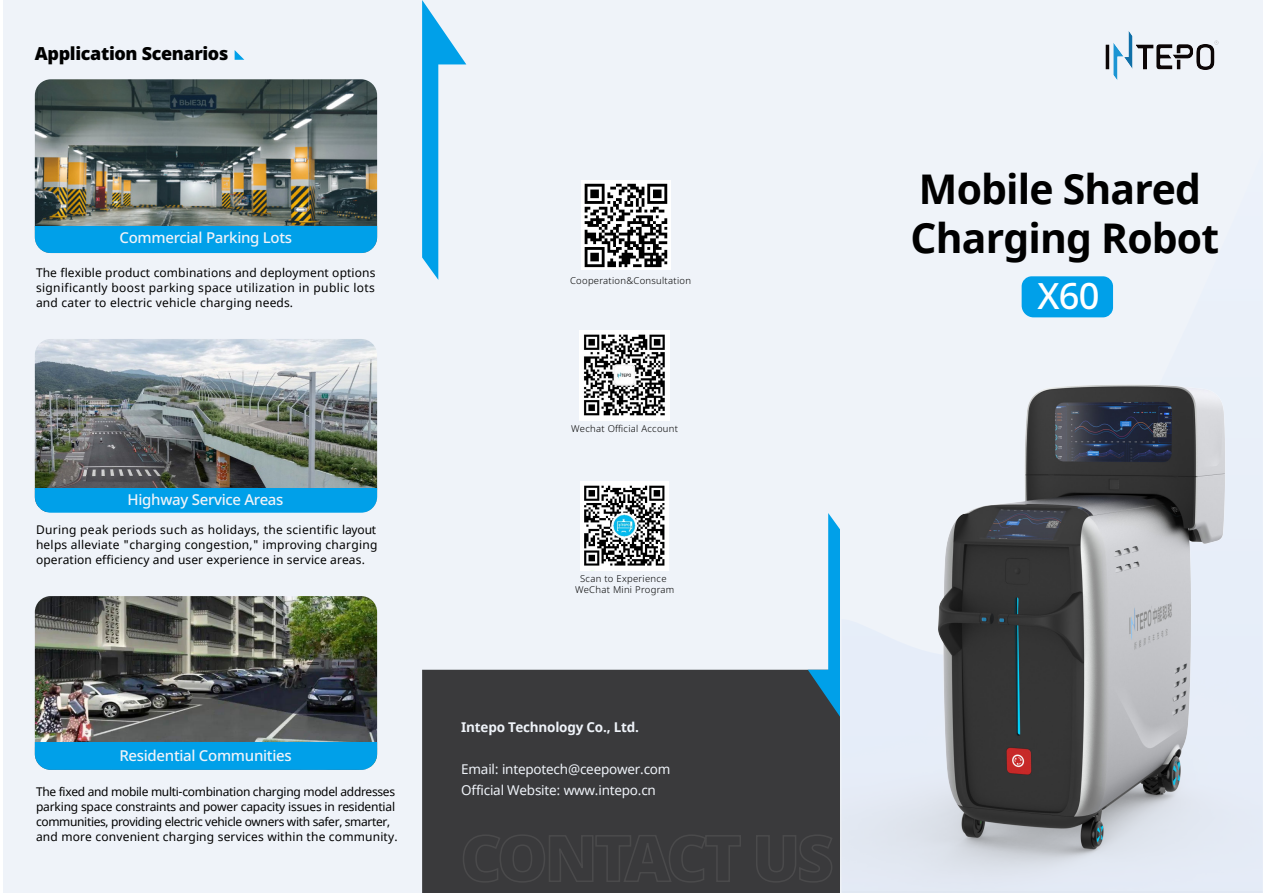
<style>
.page{position:relative;width:1263px;height:893px;background:#fff}
.page>*{position:absolute;margin:0;border:0;box-sizing:border-box;transform-origin:0 0}
.t1{font:700 40.95px/49.1px "Noto Sans";letter-spacing:-.02em;color:#000}
.t2{font:500 36.3px "Noto Sans";color:#fff}
.t3{font:900 18px "Noto Sans";letter-spacing:-.02em;color:#000}
.t4{font:500 15px "Noto Sans";letter-spacing:-.02em;color:#eff3f9}
.t5{font:13.5px/21px "Noto Sans";letter-spacing:-.015em;color:#eff3f9}
.t6{font:700 13.5px "Noto Sans";letter-spacing:-.015em;color:#eff3f9}
.t7{font:12px/15px "Noto Sans";letter-spacing:-.015em;color:#000;text-align:justify}
.t8{font:300 9.45px/10.8px "Noto Sans";letter-spacing:.03em;color:#000;text-align:center}
</style>
<div class="page">
<div style="left:3px;top:0;width:1260px;height:893px;background:#eff3f9"></div>
<img style="left:539px;top:253px;width:724px;height:640px">
<div style="left:422px;top:670px;width:418px;height:223px;background:#3a3a3c"></div>
<img style="left:580px;top:331px;width:89px;height:89px">
<img style="left:581px;top:481px;width:87px;height:89px">
<svg style="left:422px;top:0;width:44px;height:280px"></svg>
<svg style="left:808px;top:513px;width:32px;height:204px"></svg>
<img style="left:35px;top:79px;width:342px;height:147px">
<div style="left:35px;top:226px;width:342px;height:27px;background:#00a0e9"></div>
<img style="left:35px;top:596px;width:342px;height:146px">
<div style="left:35px;top:742px;width:342px;height:28px;background:#00a0e9"></div>
<img style="left:1105px;top:31px;width:114px;height:49px">
<div style="left:1022px;top:276px;width:91px;height:41px;background:#00a0e9"></div>
<svg style="left:235px;top:50px;width:9px;height:10px"></svg>
<img style="left:35px;top:339px;width:342px;height:149px">
<div style="left:35px;top:488px;width:342px;height:25px;background:#00a0e9"></div>
<svg style="left:462px;top:834px;width:280px;height:49px;background:#3c3c3e"></svg>
<svg style="left:755px;top:834px;width:77px;height:49px;background:#3c3c3e"></svg>
<img style="left:581px;top:180px;width:89px;height:89px">
<h3 class="t3" style="left:35px;top:40px;width:195px">Application Scenarios</h3>
<p class="t4" style="left:120px;top:227px;width:174px">Commercial Parking Lots</p>
<p class="t7" style="left:36px;top:265px;width:341px">The flexible product combinations and deployment options significantly boost parking space utilization in public lots and cater to electric vehicle charging needs.</p>
<p class="t4" style="left:128px;top:489px;width:157px">Highway Service Areas</p>
<p class="t7" style="left:36px;top:523px;width:343px">During peak periods such as holidays, the scientific layout helps alleviate "charging congestion," improving charging operation efficiency and user experience in service areas.</p>
<p class="t4" style="left:119px;top:745px;width:174px">Residential Communities</p>
<p class="t7" style="left:36px;top:784px;width:363px;text-align:left">The fixed and mobile multi-combination charging model addresses parking space constraints and power capacity issues in residential communities, providing electric vehicle owners with safer, smarter, and more convenient charging services within the community.</p>
<p class="t8" style="left:570px;top:275px;width:122px">Cooperation&amp;Consultation</p>
<p class="t8" style="left:571px;top:424px;width:108px">Wechat Official Account</p>
<p class="t8" style="left:575px;top:574px;width:101px">Scan to Experience<br>WeChat Mini Program</p>
<p class="t6" style="left:461px;top:717px;width:179px">Intepo Technology Co., Ltd.</p>
<p class="t5" style="left:461px;top:759px;width:211px">Email: intepotech@ceepower.com<br>Official Website: www.intepo.cn</p>
<h1 class="t1" style="left:910px;top:166px;width:310px">Mobile Shared<br>Charging Robot</h1>
<h2 class="t2" style="left:1037px;top:271px;width:64px">X60</h2>
</div>
